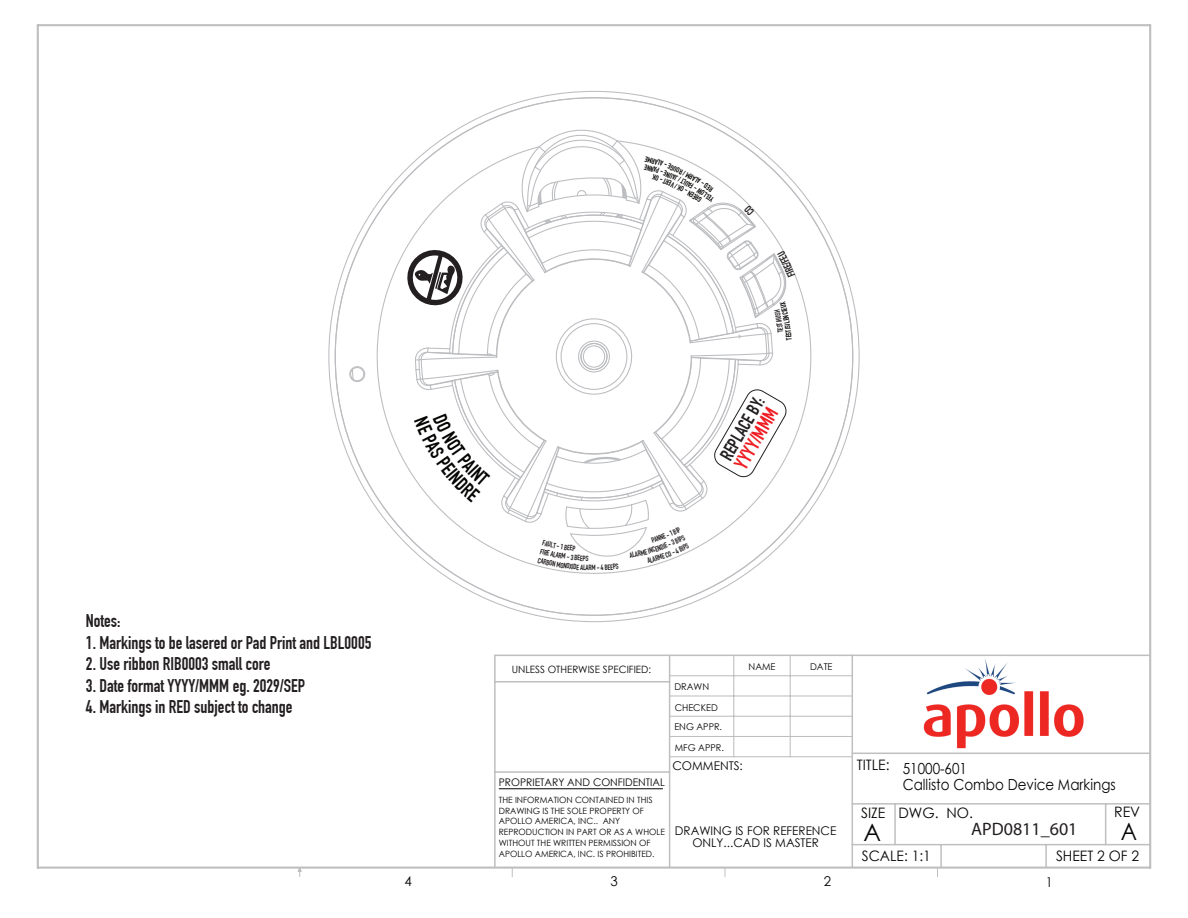
<style>
.page{position:relative;width:1188px;height:918px;background:#fff}
.page>*{position:absolute;margin:0;border:0;box-sizing:border-box;transform-origin:0 0}
.t1{font:24px "Century Gothic";color:#050504;scale:.92 1}
.t2{font:24px "Century Gothic";color:#050504}
.t3{font:700 19.5px "DIN Condensed";color:#ee1d23}
.t4{font:700 18px "DIN Condensed";color:#231f20}
.t5{font:18px "Myriad Pro";color:#231f20}
.t6{font:15.3px/16.2px "Century Gothic";color:#050504;scale:.89 1}
.t7{font:14.4px "Century Gothic";color:#050504}
.t8{font:14.4px "Century Gothic";color:#050504;scale:.96 1}
.t9{font:13.5px "Century Gothic";color:#050504}
.t10{font:13.5px "Century Gothic";color:#050504;scale:.92 1}
.t11{font:12px/12px "Century Gothic";color:#050504;text-align:center}
.t12{font:10.5px "Century Gothic";color:#050504}
.t13{font:10.05px "Century Gothic";color:#050504}
.t14{font:9.3px "Century Gothic";color:#050504}
.t15{font:8.7px/10.8px "Century Gothic";color:#050504}
</style>
<div class="page">
<svg style="left:297px;top:869px;width:641px;height:8px"></svg>
<hr style="left:670px;top:716px;width:182px;height:1px;background:#c0bfbf">
<hr style="left:670px;top:695px;width:182px;height:2px;background:#c0bfbf">
<hr style="left:670px;top:675px;width:182px;height:1px;background:#c0bfbf">
<hr style="left:790px;top:655px;width:1px;height:102px;background:#c0bfbf">
<hr style="left:733px;top:655px;width:1px;height:102px;background:#c0bfbf">
<hr style="left:670px;top:736px;width:182px;height:1px;background:#c0bfbf">
<hr style="left:670px;top:756px;width:182px;height:1px;background:#c0bfbf">
<hr style="left:494px;top:655px;width:2px;height:213px;background:#c0bfbf">
<hr style="left:495px;top:655px;width:655px;height:1px;background:#c0bfbf">
<hr style="left:669px;top:655px;width:1px;height:213px;background:#c0bfbf">
<hr style="left:852px;top:655px;width:1px;height:213px;background:#c0bfbf">
<hr style="left:852px;top:844px;width:298px;height:1px;background:#c0bfbf">
<hr style="left:852px;top:803px;width:298px;height:2px;background:#c0bfbf">
<hr style="left:852px;top:753px;width:298px;height:1px;background:#c0bfbf">
<hr style="left:894px;top:804px;width:2px;height:41px;background:#c0bfbf">
<hr style="left:940px;top:845px;width:2px;height:23px;background:#c0bfbf">
<hr style="left:1105px;top:804px;width:1px;height:41px;background:#c0bfbf">
<hr style="left:1045px;top:845px;width:2px;height:23px;background:#c0bfbf">
<hr style="left:495px;top:681px;width:175px;height:1px;background:#c0bfbf">
<hr style="left:495px;top:771px;width:175px;height:2px;background:#c0bfbf">
<hr style="left:499px;top:788px;width:164px;height:1px;background:#050504">
<img style="left:923px;top:658px;width:161px;height:91px">
<hr style="left:38px;top:24px;width:1112px;height:2px;background:#c0bfbf">
<hr style="left:37px;top:25px;width:2px;height:843px;background:#c0bfbf">
<hr style="left:38px;top:867px;width:1112px;height:2px;background:#c0bfbf">
<hr style="left:1149px;top:25px;width:2px;height:843px;background:#c0bfbf">
<svg style="left:376px;top:172px;width:436px;height:403px"></svg>
<svg style="left:349px;top:366px;width:17px;height:16px"></svg>
<svg style="left:403px;top:129px;width:392px;height:441px"></svg>
<h3 class="t4" style="left:86px;top:610px;width:36px">Notes:</h3>
<h3 class="t4" style="left:86px;top:632px;width:287px">1. Markings to be lasered or Pad Print and LBL0005</h3>
<h3 class="t4" style="left:86px;top:653px;width:186px">2. Use ribbon RIB0003 small core</h3>
<h3 class="t4" style="left:86px;top:675px;width:221px">3. Date format YYYY/MMM eg. 2029/SEP</h3>
<h3 class="t4" style="left:86px;top:697px;width:208px">4. Markings in RED subject to change</h3>
<h3 class="t9" style="left:404px;top:872px;width:9px">4</h3>
<h3 class="t4" style="left:716px;top:453px;width:72px;rotate:-60deg">REPLACE BY:</h3>
<h2 class="t3" style="left:730px;top:461px;width:69px;rotate:-60deg">YYYY/MMM</h2>
<p class="t13" style="left:512px;top:663px;width:141px">UNLESS OTHERWISE SPECIFIED:</p>
<p class="t14" style="left:674px;top:680px;width:36px">DRAWN</p>
<p class="t14" style="left:675px;top:701px;width:45px">CHECKED</p>
<p class="t14" style="left:674px;top:721px;width:49px">ENG APPR.</p>
<p class="t14" style="left:675px;top:741px;width:51px">MFG APPR.</p>
<p class="t14" style="left:749px;top:660px;width:28px">NAME</p>
<p class="t14" style="left:810px;top:660px;width:24px">DATE</p>
<h3 class="t7" style="left:857px;top:755px;width:34px">TITLE:</h3>
<h3 class="t11" style="left:672px;top:760px;width:72px">COMMENTS:</h3>
<h3 class="t6" style="left:903px;top:760px;width:241px">51000-601<br>Callisto Combo Device Markings</h3>
<h3 class="t5" style="left:971px;top:818px;width:108px">APD0811_601</h3>
<p class="t12" style="left:499px;top:775px;width:168px">PROPRIETARY AND CONFIDENTIAL</p>
<p class="t15" style="left:499px;top:794px;width:168px">THE INFORMATION CONTAINED IN THIS<br>DRAWING IS THE SOLE PROPERTY OF<br>APOLLO AMERICA, INC.. ANY<br>REPRODUCTION IN PART OR AS A WHOLE<br>WITHOUT THE WRITTEN PERMISSION OF<br>APOLLO AMERICA, INC. IS PROHIBITED.</p>
<h3 class="t9" style="left:611px;top:872px;width:9px">3</h3>
<h3 class="t9" style="left:824px;top:872px;width:9px">2</h3>
<h3 class="t10" style="left:1046px;top:873px;width:9px">1</h3>
<h3 class="t7" style="left:861px;top:803px;width:26px">SIZE</h3>
<h3 class="t7" style="left:1114px;top:802px;width:27px">REV</h3>
<h3 class="t7" style="left:898px;top:803px;width:76px">DWG. NO.</h3>
<h1 class="t1" style="left:1121px;top:815px;width:19px">A</h1>
<h3 class="t7" style="left:1056px;top:846px;width:85px">SHEET 2 OF 2</h3>
<h1 class="t2" style="left:863px;top:815px;width:19px">A</h1>
<h3 class="t11" style="left:675px;top:824px;width:163px">DRAWING IS FOR REFERENCE<br>ONLY...CAD IS MASTER</h3>
<h3 class="t8" style="left:862px;top:846px;width:73px">SCALE: 1:1</h3>
</div>
